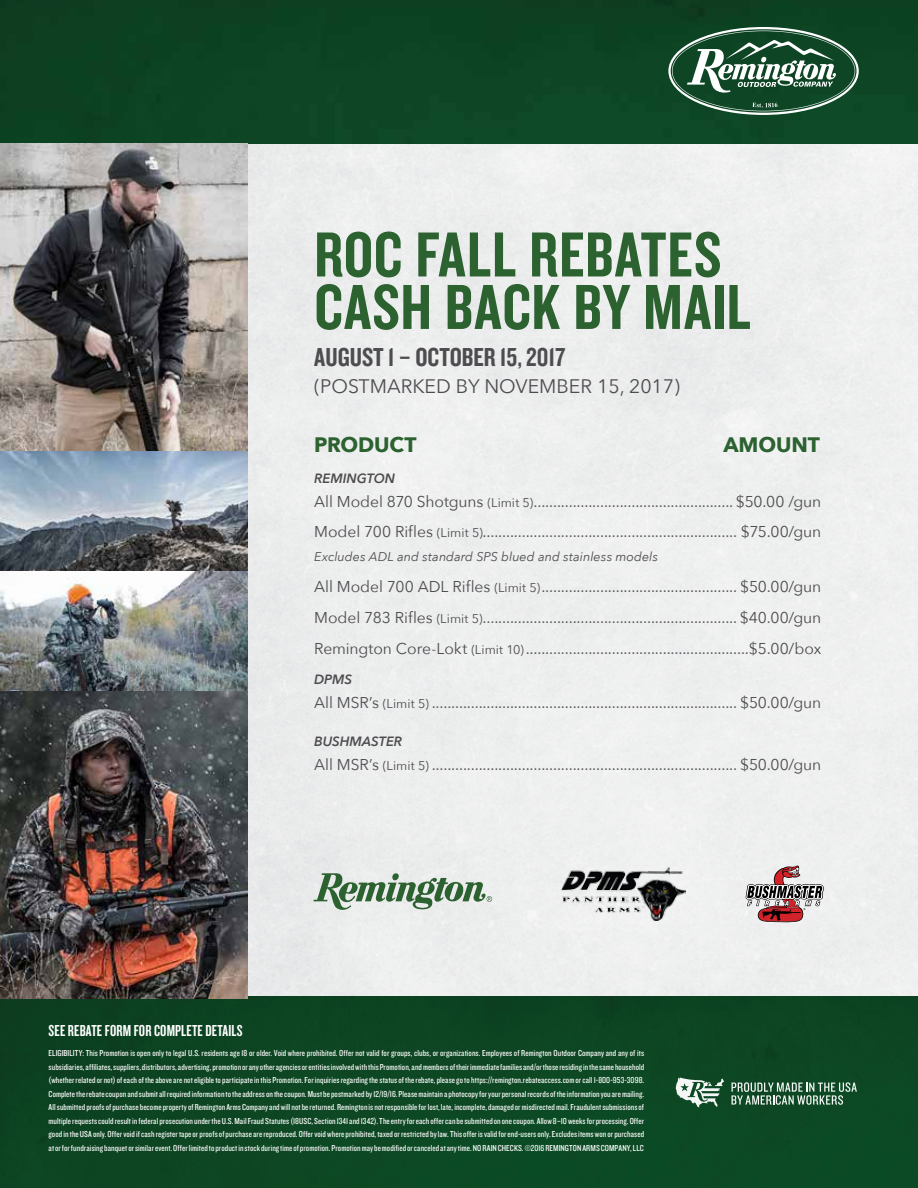
<style>
.page{position:relative;width:918px;height:1188px;background:#fff}
.page>*{position:absolute;margin:0;border:0;box-sizing:border-box;transform-origin:0 0}
.t1{font:66px/52.5px "Knockout HTF49 Liteweight";letter-spacing:.015em;color:#2c6130}
.t2{font:27px "Knockout HTF49 Liteweight";color:#4d4d4f}
.t3{font:700 20.85px "Avenir Next";letter-spacing:-.01em;color:#2c6130}
.t4{font:19.5px "Avenir Next";color:#4d4d4f}
.t5{font:16.5px "Knockout HTF48 Featherweight";letter-spacing:.01em;color:#fff}
.t6{font:15.6px/30.8px "Avenir Next";letter-spacing:-.005em;color:#4d4d4f}
.t7{font:italic 600 13.35px "Avenir Next";letter-spacing:-.005em;color:#4d4d4f}
.t8{font:italic 12.6px "Avenir Next";color:#4d4d4f}
.t9{font:9px/13.5px "Knockout HTF29 Junior Liteweight";letter-spacing:.01em;color:#fff;text-align:justify}
.s1{font-size:12.6px}
</style>
<div class="page">
<div style="left:247px;top:144px;width:671px;height:853px;background:#edeeef"></div>
<div style="left:0;top:997px;width:918px;height:191px;background:#0c4623"></div>
<div style="left:0;top:0;width:918px;height:144px;background:#0e4323"></div>
<svg style="left:668px;top:27px;width:191px;height:88px;background:#436e55"></svg>
<svg style="left:676px;top:1077px;width:48px;height:30px"></svg>
<svg style="left:732px;top:1082px;width:125px;height:23px;background:#547e64"></svg>
<img style="left:0;top:144px;width:247px;height:547px">
<img style="left:0;top:691px;width:247px;height:307px">
<svg style="left:313px;top:873px;width:179px;height:37px;background:#a7baa9"></svg>
<img style="left:561px;top:868px;width:124px;height:52px">
<svg style="left:746px;top:865px;width:78px;height:58px"></svg>
<h1 class="t1" style="left:314px;top:230px;width:438px">ROC FALL REBATES<br>CASH BACK BY MAIL</h1>
<h2 class="t2" style="left:314px;top:344px;width:253px">AUGUST 1 – OCTOBER 15, 2017</h2>
<h3 class="t4" style="left:314px;top:374px;width:367px">(POSTMARKED BY NOVEMBER 15, 2017)</h3>
<h3 class="t3" style="left:314px;top:431px;width:104px">PRODUCT</h3>
<h3 class="t3" style="left:723px;top:431px;width:98px">AMOUNT</h3>
<h3 class="t7" style="left:314px;top:469px;width:83px">REMINGTON</h3>
<h3 class="t6" style="left:314px;top:486px;width:508px">All Model 870 Shotguns <span class="s1">(Limit 5)</span>................................................... $50.00 /gun<br>Model 700 Rifles <span class="s1">(Limit 5)</span>................................................................. $75.00/gun</h3>
<h3 class="t8" style="left:314px;top:549px;width:345px">Excludes ADL and standard SPS blued and stainless models</h3>
<p class="t6" style="left:314px;top:572px;width:509px;text-align:justify">All Model 700 ADL Rifles <span class="s1">(Limit 5)</span>.................................................. $50.00/gun Model 783 Rifles <span class="s1">(Limit 5)</span>................................................................. $40.00/gun Remington Core-Lokt <span class="s1">(Limit 10)</span>.........................................................$5.00/box</p>
<h3 class="t7" style="left:314px;top:671px;width:39px">DPMS</h3>
<h3 class="t6" style="left:314px;top:688px;width:508px">All MSR’s <span class="s1">(Limit 5)</span> .............................................................................. $50.00/gun</h3>
<h3 class="t7" style="left:314px;top:732px;width:89px">BUSHMASTER</h3>
<h3 class="t6" style="left:314px;top:749px;width:508px">All MSR’s <span class="s1">(Limit 5)</span> .............................................................................. $50.00/gun</h3>
<h3 class="t5" style="left:49px;top:1022px;width:196px">SEE REBATE FORM FOR COMPLETE DETAILS</h3>
<p class="t9" style="left:49px;top:1047px;width:597px">ELIGIBILITY: This Promotion is open only to legal U.S. residents age 18 or older. Void where prohibited. Offer not valid for groups, clubs, or organizations. Employees of Remington Outdoor Company and any of its subsidiaries, affiliates, suppliers, distributors, advertising, promotion or any other agencies or entities involved with this Promotion, and members of their immediate families and/or those residing in the same household (whether related or not) of each of the above are not eligible to participate in this Promotion. For inquiries regarding the status of the rebate, please go to https://remington.rebateaccess.com or call 1-800-953-3098.<br>Complete the rebate coupon and submit all required information to the address on the coupon. Must be postmarked by 12/19/16. Please maintain a photocopy for your personal records of the information you are mailing.<br>All submitted proofs of purchase become property of Remington Arms Company and will not be returned. Remington is not responsible for lost, late, incomplete, damaged or misdirected mail. Fraudulent submissions of multiple requests could result in federal prosecution under the U.S. Mail Fraud Statutes (18USC, Section 1341 and 1342). The entry for each offer can be submitted on one coupon. Allow 8–10 weeks for processing. Offer good in the USA only. Offer void if cash register tape or proofs of purchase are reproduced. Offer void where prohibited, taxed or restricted by law. This offer is valid for end-users only. Excludes items won or purchased at or for fundraising banquet or similar event. Offer limited to product in stock during time of promotion. Promotion may be modified or canceled at any time. NO RAIN CHECKS. ©2016 REMINGTON ARMS COMPANY, LLC</p>
</div>
